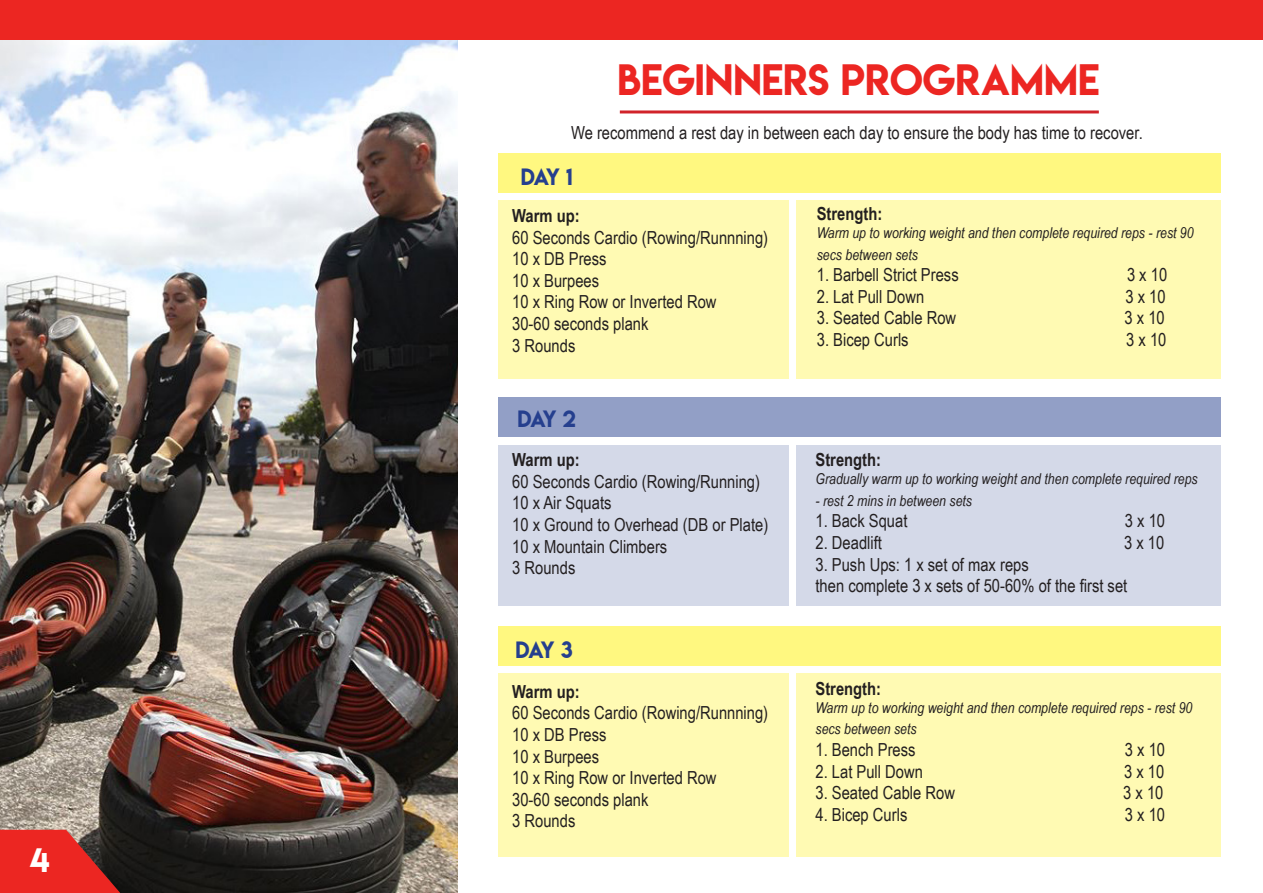
<style>
.page{position:relative;width:1263px;height:893px;background:#fff}
.page>*{position:absolute;margin:0;border:0;box-sizing:border-box;transform-origin:0 0}
.t1{font:39px "Lemon Milk";color:#ec2622}
.t2{font:30px "Lemon Milk";color:#fff}
.t3{font:21px "Lemon Milk";letter-spacing:-.12em;color:#253f8e}
.t4{font:18px "Arial Narrow";color:#231f20}
.t5{font:700 18px "Arial Narrow";color:#231f20}
.t6{font:italic 15px/21.6px "Arial Narrow";color:#231f20}
</style>
<div class="page">
<div style="left:796px;top:673px;width:425px;height:184px;background:#fffab3"></div>
<div style="left:499px;top:673px;width:290px;height:184px;background:#fffab3"></div>
<img style="left:0;top:40px;width:458px;height:853px">
<div style="left:0;top:0;width:1263px;height:40px;background:#ec2622"></div>
<div style="left:796px;top:445px;width:425px;height:160px;background:#d4d9e8"></div>
<div style="left:499px;top:445px;width:290px;height:160px;background:#d4d9e8"></div>
<div style="left:499px;top:153px;width:722px;height:40px;background:#fff880"></div>
<div style="left:499px;top:397px;width:722px;height:40px;background:#929fc6"></div>
<div style="left:499px;top:626px;width:722px;height:40px;background:#fff880"></div>
<div style="left:796px;top:200px;width:425px;height:178px;background:#fffab3"></div>
<div style="left:499px;top:200px;width:290px;height:178px;background:#fffab3"></div>
<hr style="left:620px;top:110px;width:479px;height:3px;background:#d1232a">
<svg style="left:0;top:830px;width:120px;height:63px;background:#c32824"></svg>
<p class="t2" style="left:29px;top:838px;width:22px">4</p>
<p class="t1" style="left:617px;top:52px;width:483px">BEGINNERS PROGRAMME</p>
<p class="t4" style="left:571px;top:119px;width:573px">We recommend a rest day in between each day to ensure the body has time to recover.</p>
<p class="t3" style="left:521px;top:161px;width:54px">DAY 1</p>
<p class="t5" style="left:512px;top:202px;width:69px">Warm up:</p>
<p class="t4" style="left:512px;top:224px;width:257px">60 Seconds Cardio (Rowing/Runnning)</p>
<p class="t4" style="left:512px;top:246px;width:96px">10 x DB Press</p>
<p class="t4" style="left:512px;top:267px;width:88px">10 x Burpees</p>
<p class="t4" style="left:512px;top:289px;width:206px">10 x Ring Row or Inverted Row</p>
<p class="t4" style="left:512px;top:310px;width:138px">30-60 seconds plank</p>
<p class="t4" style="left:512px;top:332px;width:65px">3 Rounds</p>
<p class="t3" style="left:517px;top:404px;width:60px">DAY 2</p>
<p class="t5" style="left:512px;top:446px;width:69px">Warm up:</p>
<p class="t4" style="left:512px;top:468px;width:249px">60 Seconds Cardio (Rowing/Running)</p>
<p class="t4" style="left:512px;top:490px;width:101px">10 x Air Squats</p>
<p class="t4" style="left:512px;top:511px;width:257px">10 x Ground to Overhead (DB or Plate)</p>
<p class="t4" style="left:512px;top:533px;width:157px">10 x Mountain Climbers</p>
<p class="t4" style="left:512px;top:555px;width:65px">3 Rounds</p>
<p class="t3" style="left:515px;top:634px;width:59px">DAY 3</p>
<p class="t5" style="left:512px;top:678px;width:69px">Warm up:</p>
<p class="t4" style="left:512px;top:700px;width:257px">60 Seconds Cardio (Rowing/Runnning)</p>
<p class="t4" style="left:512px;top:721px;width:96px">10 x DB Press</p>
<p class="t4" style="left:512px;top:743px;width:88px">10 x Burpees</p>
<p class="t4" style="left:512px;top:765px;width:206px">10 x Ring Row or Inverted Row</p>
<p class="t4" style="left:512px;top:786px;width:138px">30-60 seconds plank</p>
<p class="t4" style="left:512px;top:808px;width:65px">3 Rounds</p>
<p class="t5" style="left:817px;top:200px;width:67px">Strength:</p>
<p class="t6" style="left:817px;top:222px;width:378px">Warm up to working weight and then complete required reps - rest 90 secs between sets</p>
<p class="t4" style="left:817px;top:262px;width:143px">1. Barbell Strict Press</p>
<p class="t4" style="left:1127px;top:262px;width:42px">3 x 10</p>
<p class="t4" style="left:817px;top:283px;width:109px">2. Lat Pull Down</p>
<p class="t4" style="left:1125px;top:283px;width:42px">3 x 10</p>
<p class="t4" style="left:817px;top:305px;width:141px">3. Seated Cable Row</p>
<p class="t4" style="left:1124px;top:305px;width:42px">3 x 10</p>
<p class="t4" style="left:817px;top:326px;width:93px">3. Bicep Curls</p>
<p class="t4" style="left:1126px;top:326px;width:42px">3 x 10</p>
<p class="t5" style="left:815px;top:446px;width:67px">Strength:</p>
<p class="t6" style="left:815px;top:468px;width:384px">Gradually warm up to working weight and then complete required reps</p>
<p class="t6" style="left:815px;top:489px;width:158px">- rest 2 mins in between sets</p>
<p class="t4" style="left:815px;top:508px;width:93px">1. Back Squat</p>
<p class="t4" style="left:1125px;top:508px;width:42px">3 x 10</p>
<p class="t4" style="left:815px;top:529px;width:68px">2. Deadlift</p>
<p class="t4" style="left:1124px;top:529px;width:42px">3 x 10</p>
<p class="t4" style="left:815px;top:551px;width:215px">3. Push Ups: 1 x set of max reps</p>
<p class="t4" style="left:815px;top:573px;width:313px">then complete 3 x sets of 50-60% of the first set</p>
<p class="t5" style="left:815px;top:675px;width:67px">Strength:</p>
<p class="t6" style="left:815px;top:696px;width:378px">Warm up to working weight and then complete required reps - rest 90 secs between sets</p>
<p class="t4" style="left:815px;top:736px;width:102px">1. Bench Press</p>
<p class="t4" style="left:1125px;top:736px;width:42px">3 x 10</p>
<p class="t4" style="left:815px;top:758px;width:109px">2. Lat Pull Down</p>
<p class="t4" style="left:1124px;top:758px;width:42px">3 x 10</p>
<p class="t4" style="left:815px;top:780px;width:141px">3. Seated Cable Row</p>
<p class="t4" style="left:1123px;top:780px;width:42px">3 x 10</p>
<p class="t4" style="left:815px;top:801px;width:93px">4. Bicep Curls</p>
<p class="t4" style="left:1125px;top:801px;width:42px">3 x 10</p>
</div>
